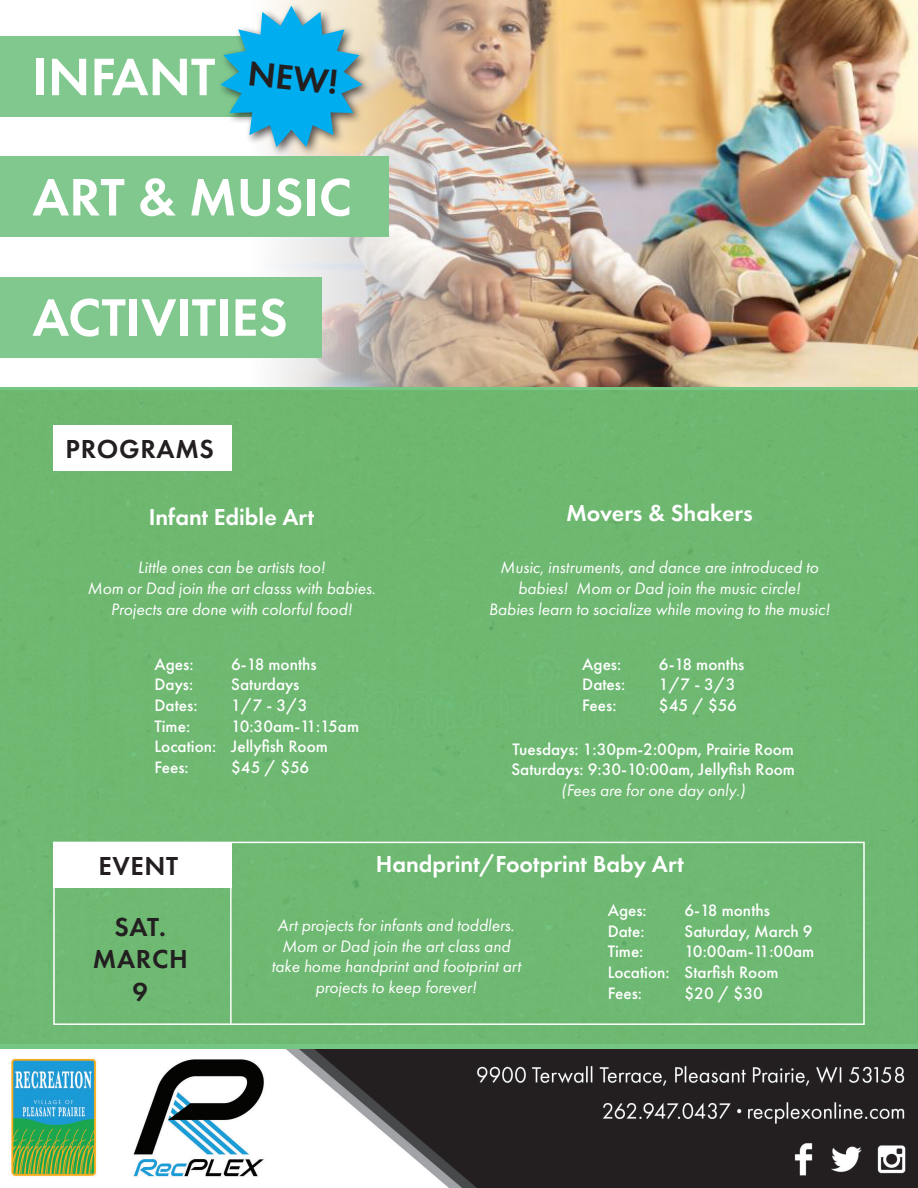
<style>
.page{position:relative;width:918px;height:1188px;background:#fff}
.page>*{position:absolute;margin:0;border:0;box-sizing:border-box;transform-origin:0 0}
.t1{font:600 54.75px "Futura PT";color:#fff}
.t2{font:600 36px "Futura PT";color:#231f20}
.t3{font:600 27px "Futura PT";letter-spacing:.025em;color:#231f20}
.t4{font:600 24px "Futura PT";color:#fff}
.t5{font:italic 17.25px/20.7px "Futura PT";color:#fff;text-align:center}
.t6{font:500 17.25px/20.7px "Futura PT";color:#fff}
</style>
<div class="page">
<img style="left:247px;top:0;width:671px;height:387px">
<div style="left:0;top:387px;width:918px;height:662px;background:#6eb871"></div>
<img style="left:11px;top:1049px;width:907px;height:139px">
<div style="left:0;top:36px;width:254px;height:81px;background:#80c88e"></div>
<div style="left:0;top:156px;width:389px;height:81px;background:#80c88e"></div>
<div style="left:0;top:277px;width:321px;height:80px;background:#80c88e"></div>
<div style="left:217px;top:2px;width:156px;height:155px;background:#231f20;opacity:.75"></div>
<svg style="left:220px;top:6px;width:143px;height:141px"></svg>
<div style="left:53px;top:842px;width:812px;height:183px;border:2px solid #fff"></div>
<div style="left:53px;top:842px;width:179px;height:46px;background:#fff"></div>
<div style="left:53px;top:425px;width:179px;height:46px;background:#fff"></div>
<hr style="left:230px;top:884px;width:2px;height:140px;background:#fff">
<p class="t1" style="left:32px;top:43px;width:184px">INFANT</p>
<p class="t2" style="left:250px;top:50px;width:92px;rotate:6deg">NEW!</p>
<p class="t1" style="left:32px;top:163px;width:321px">ART &amp; MUSIC</p>
<p class="t1" style="left:32px;top:283px;width:257px">ACTIVITIES</p>
<p class="t3" style="left:66px;top:432px;width:150px">PROGRAMS</p>
<p class="t4" style="left:149px;top:502px;width:167px">Infant Edible Art</p>
<p class="t5" style="left:138px;top:557px;width:189px">Little ones can be artists too!</p>
<p class="t5" style="left:88px;top:578px;width:290px">Mom or Dad join the art classs with babies.</p>
<p class="t5" style="left:111px;top:599px;width:243px">Projects are done with colorful food!</p>
<p class="t6" style="left:154px;top:654px;width:41px">Ages:</p>
<p class="t6" style="left:154px;top:674px;width:40px">Days:</p>
<p class="t6" style="left:154px;top:695px;width:45px">Dates:</p>
<p class="t6" style="left:154px;top:716px;width:63px">Time:<br>Location:</p>
<p class="t6" style="left:154px;top:757px;width:36px">Fees:</p>
<p class="t6" style="left:231px;top:654px;width:87px">6-18 months</p>
<p class="t6" style="left:231px;top:674px;width:70px">Saturdays</p>
<p class="t6" style="left:231px;top:695px;width:78px">1/7 - 3/3</p>
<p class="t6" style="left:231px;top:716px;width:129px">10:30am-11:15am</p>
<p class="t6" style="left:231px;top:736px;width:98px">Jellyfish Room</p>
<p class="t6" style="left:231px;top:757px;width:80px">$45 / $56</p>
<p class="t4" style="left:566px;top:497px;width:188px">Movers &amp; Shakers</p>
<p class="t5" style="left:500px;top:557px;width:320px">Music, instruments, and dance are introduced to babies! Mom or Dad join the music circle!</p>
<p class="t5" style="left:489px;top:599px;width:343px">Babies learn to socialize while moving to the music!</p>
<p class="t6" style="left:659px;top:654px;width:87px">6-18 months</p>
<p class="t6" style="left:659px;top:674px;width:78px">1/7 - 3/3</p>
<p class="t6" style="left:659px;top:695px;width:80px">$45 / $56</p>
<p class="t6" style="left:582px;top:654px;width:41px">Ages:</p>
<p class="t6" style="left:582px;top:674px;width:45px">Dates:</p>
<p class="t6" style="left:582px;top:695px;width:36px">Fees:</p>
<p class="t6" style="left:512px;top:739px;width:283px">Tuesdays: 1:30pm-2:00pm, Prairie Room</p>
<p class="t6" style="left:511px;top:759px;width:285px">Saturdays: 9:30-10:00am, Jellyfish Room</p>
<p class="t5" style="left:561px;top:780px;width:185px">(Fees are for one day only.)</p>
<p class="t3" style="left:98px;top:849px;width:81px">EVENT</p>
<p class="t3" style="left:115px;top:910px;width:53px">SAT.</p>
<p class="t3" style="left:93px;top:943px;width:96px">MARCH</p>
<p class="t3" style="left:133px;top:975px;width:17px">9</p>
<p class="t4" style="left:376px;top:849px;width:310px">Handprint/Footprint Baby Art</p>
<p class="t5" style="left:271px;top:915px;width:251px">Art projects for infants and toddlers.<br>Mom or Dad join the art class and take home handprint and footprint art projects to keep forever!</p>
<p class="t6" style="left:608px;top:900px;width:41px">Ages:</p>
<p class="t6" style="left:608px;top:921px;width:38px">Date:</p>
<p class="t6" style="left:608px;top:941px;width:63px">Time:<br>Location:</p>
<p class="t6" style="left:608px;top:983px;width:36px">Fees:</p>
<p class="t6" style="left:684px;top:900px;width:87px">6-18 months</p>
<p class="t6" style="left:684px;top:921px;width:130px">Saturday, March 9</p>
<p class="t6" style="left:684px;top:941px;width:131px">10:00am-11:00am</p>
<p class="t6" style="left:684px;top:962px;width:96px">Starfish Room</p>
<p class="t6" style="left:684px;top:983px;width:80px">$20 / $30</p>
</div>
